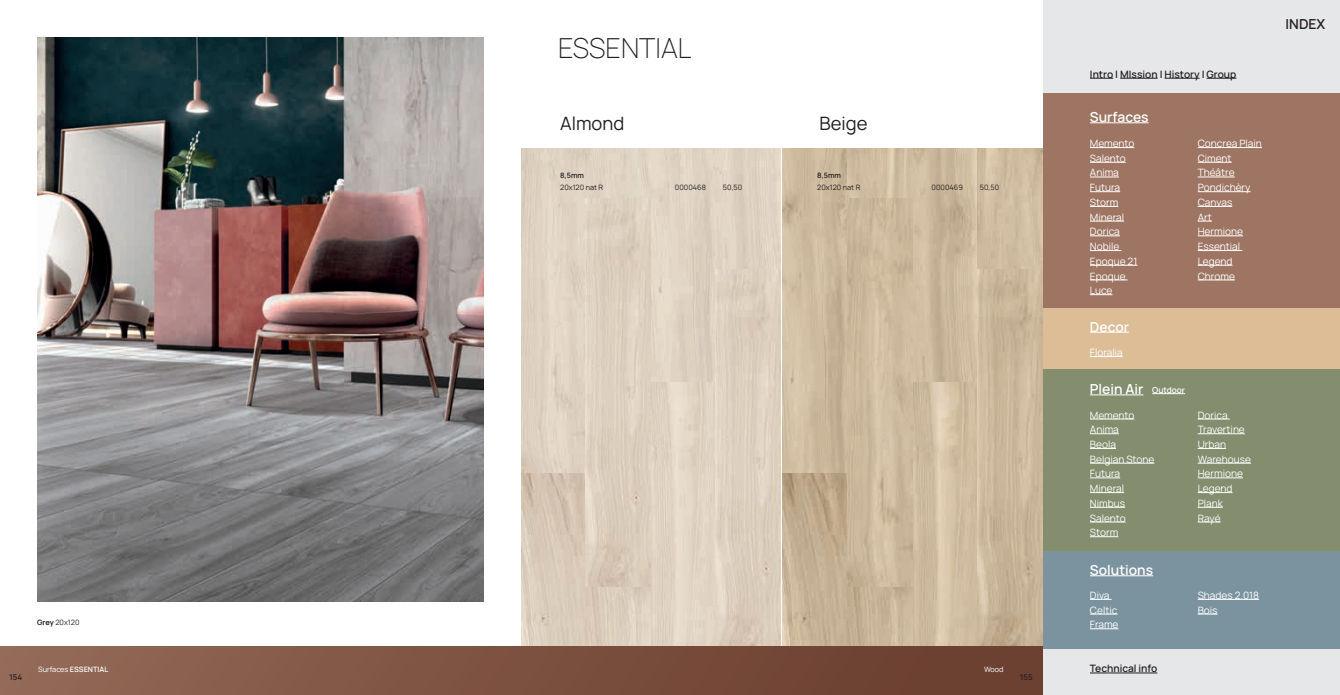
<style>
.page{position:relative;width:1340px;height:695px;background:#fff}
.page>*{position:absolute;margin:0;border:0;box-sizing:border-box;transform-origin:0 0}
.t1{font:200 27.56px "Manrope";color:#231f20}
.t2{font:200 18.38px "Manrope";color:#231f20}
.t3{font:600 13.83px "Manrope";color:#fff}
.t4{font:600 13.83px "Manrope";color:#231f20}
.t5{font:10.15px/14.7px "Manrope";color:#fff}
.t6{font:600 10.15px "Manrope";color:#231f20}
.t7{font:200 7.88px "Manrope";color:#231f20}
.t8{font:200 7.35px/12px "Manrope";color:#231f20}
.t9{font:200 7.35px "Manrope";color:#fff}
.s1{font-size:8.22px}
</style>
<div class="page">
<div style="left:1042px;top:0;width:297px;height:694px;background:#e6e7e9"></div>
<div style="left:1042px;top:308px;width:297px;height:91px;background:#dcbd96"></div>
<div style="left:1042px;top:369px;width:297px;height:182px;background:#848d6e"></div>
<hr style="left:1089px;top:332px;width:40px;height:1px;background:#fff">
<hr style="left:1089px;top:394px;width:54px;height:1px;background:#fff">
<hr style="left:1152px;top:393px;width:33px;height:1px;background:#fff">
<hr style="left:1089px;top:356px;width:33px;height:1px;background:#fff">
<hr style="left:1089px;top:419px;width:45px;height:1px;background:#fff">
<svg style="left:1090px;top:433px;width:28px;height:1px"></svg>
<svg style="left:1090px;top:448px;width:26px;height:1px"></svg>
<hr style="left:1089px;top:463px;width:65px;height:1px;background:#fff">
<hr style="left:1089px;top:477px;width:31px;height:1px;background:#fff">
<hr style="left:1089px;top:492px;width:35px;height:1px;background:#fff">
<hr style="left:1089px;top:507px;width:36px;height:1px;background:#fff">
<hr style="left:1089px;top:521px;width:36px;height:1px;background:#fff">
<svg style="left:1090px;top:536px;width:28px;height:1px"></svg>
<hr style="left:1197px;top:419px;width:32px;height:1px;background:#fff">
<hr style="left:1197px;top:433px;width:47px;height:1px;background:#fff">
<svg style="left:1197px;top:448px;width:29px;height:1px"></svg>
<hr style="left:1197px;top:463px;width:53px;height:1px;background:#fff">
<hr style="left:1197px;top:477px;width:45px;height:1px;background:#fff">
<hr style="left:1197px;top:492px;width:35px;height:1px;background:#fff">
<svg style="left:1197px;top:507px;width:25px;height:1px"></svg>
<svg style="left:1197px;top:521px;width:23px;height:1px"></svg>
<div style="left:1042px;top:93px;width:297px;height:215px;background:#9e7563"></div>
<div style="left:1042px;top:551px;width:297px;height:97px;background:#7b939f"></div>
<hr style="left:1089px;top:123px;width:59px;height:1px;background:#fff">
<hr style="left:1089px;top:672px;width:68px;height:1px;background:#231f20">
<svg style="left:1090px;top:78px;width:23px;height:1px"></svg>
<hr style="left:1120px;top:78px;width:37px;height:1px;background:#231f20">
<hr style="left:1164px;top:78px;width:35px;height:1px;background:#231f20">
<hr style="left:1206px;top:78px;width:30px;height:1px;background:#231f20">
<hr style="left:1089px;top:575px;width:64px;height:1px;background:#fff">
<hr style="left:1089px;top:147px;width:45px;height:1px;background:#fff">
<hr style="left:1089px;top:162px;width:36px;height:1px;background:#fff">
<svg style="left:1090px;top:177px;width:28px;height:1px"></svg>
<hr style="left:1089px;top:191px;width:31px;height:1px;background:#fff">
<svg style="left:1090px;top:206px;width:28px;height:1px"></svg>
<hr style="left:1089px;top:221px;width:35px;height:1px;background:#fff">
<hr style="left:1089px;top:236px;width:30px;height:1px;background:#fff">
<hr style="left:1089px;top:250px;width:32px;height:1px;background:#fff">
<hr style="left:1089px;top:265px;width:48px;height:1px;background:#fff">
<hr style="left:1089px;top:280px;width:38px;height:1px;background:#fff">
<svg style="left:1090px;top:294px;width:22px;height:1px"></svg>
<hr style="left:1197px;top:147px;width:64px;height:1px;background:#fff">
<hr style="left:1197px;top:162px;width:34px;height:1px;background:#fff">
<hr style="left:1197px;top:177px;width:37px;height:1px;background:#fff">
<hr style="left:1197px;top:191px;width:53px;height:1px;background:#fff">
<hr style="left:1197px;top:206px;width:35px;height:1px;background:#fff">
<svg style="left:1197px;top:221px;width:14px;height:1px"></svg>
<hr style="left:1197px;top:236px;width:45px;height:1px;background:#fff">
<hr style="left:1197px;top:250px;width:45px;height:1px;background:#fff">
<hr style="left:1197px;top:265px;width:35px;height:1px;background:#fff">
<hr style="left:1197px;top:280px;width:37px;height:1px;background:#fff">
<svg style="left:1090px;top:599px;width:21px;height:1px"></svg>
<svg style="left:1090px;top:613px;width:27px;height:1px"></svg>
<svg style="left:1090px;top:628px;width:28px;height:1px"></svg>
<hr style="left:1197px;top:599px;width:62px;height:1px;background:#fff">
<svg style="left:1197px;top:613px;width:20px;height:1px"></svg>
<img style="left:783px;top:149px;width:259px;height:497px">
<img style="left:521px;top:149px;width:259px;height:497px">
<div style="left:0;top:646px;width:1042px;height:48px;background:linear-gradient(to right,#926856,#683c2d)"></div>
<img style="left:37px;top:37px;width:447px;height:564px">
<h1 class="t1" style="left:558px;top:28px;width:135px">ESSENTIAL</h1>
<h2 class="t2" style="left:560px;top:111px;width:66px">Almond</h2>
<h2 class="t2" style="left:819px;top:111px;width:49px">Beige</h2>
<p class="t8" style="left:37px;top:616px;width:44px">Grey 20x120</p>
<p class="t9" style="left:38px;top:663px;width:71px">Surfaces ESSENTIAL</p>
<p class="t8" style="left:560px;top:169px;width:45px">8,5mm<br>20x120 nat R</p>
<p class="t8" style="left:675px;top:181px;width:33px">0000468</p>
<p class="t8" style="left:723px;top:181px;width:21px">50,50</p>
<p class="t8" style="left:817px;top:169px;width:45px">8,5mm<br>20x120 nat R</p>
<p class="t8" style="left:931px;top:181px;width:33px">0000469</p>
<p class="t8" style="left:979px;top:181px;width:21px">50,50</p>
<p class="t9" style="left:984px;top:663px;width:21px">Wood</p>
<p class="t7" style="left:9px;top:671px;width:14px">154</p>
<p class="t7" style="left:1020px;top:671px;width:14px">155</p>
<p class="t6" style="left:1089px;top:66px;width:148px">Intro | MIssion | History | Group</p>
<h3 class="t3" style="left:1089px;top:106px;width:60px">Surfaces</h3>
<p class="t5" style="left:1089px;top:135px;width:49px">Memento<br>Salento<br>Anima<br>Futura<br>Storm<br>Mineral<br>Dorica<br>Nobile<br>Epoque 21<br>Epoque<br>Luce</p>
<p class="t5" style="left:1197px;top:135px;width:66px">Concrea Plain<br>Ciment<br>Théâtre<br>Pondichèry<br>Canvas<br>Art<br>Hermione<br>Essential<br>Legend<br>Chrome</p>
<h3 class="t3" style="left:1089px;top:315px;width:41px">Decor</h3>
<p class="t5" style="left:1089px;top:344px;width:34px">Floralia</p>
<h3 class="t3" style="left:1089px;top:378px;width:97px">Plein Air <span class="s1">Outdoor</span></h3>
<p class="t5" style="left:1089px;top:407px;width:66px">Memento<br>Anima<br>Beola<br>Belgian Stone<br>Futura<br>Mineral<br>Nimbus<br>Salento<br>Storm</p>
<p class="t5" style="left:1197px;top:407px;width:55px">Dorica<br>Travertine<br>Urban<br>Warehouse<br>Hermione<br>Legend<br>Plank<br>Rayé</p>
<h3 class="t3" style="left:1089px;top:558px;width:65px">Solutions</h3>
<p class="t5" style="left:1089px;top:587px;width:30px">Diva<br>Celtic<br>Frame</p>
<p class="t5" style="left:1197px;top:587px;width:63px">Shades 2.018<br>Bois</p>
<p class="t6" style="left:1089px;top:660px;width:69px">Technical info</p>
<h3 class="t4" style="left:1285px;top:13px;width:41px">INDEX</h3>
</div>
